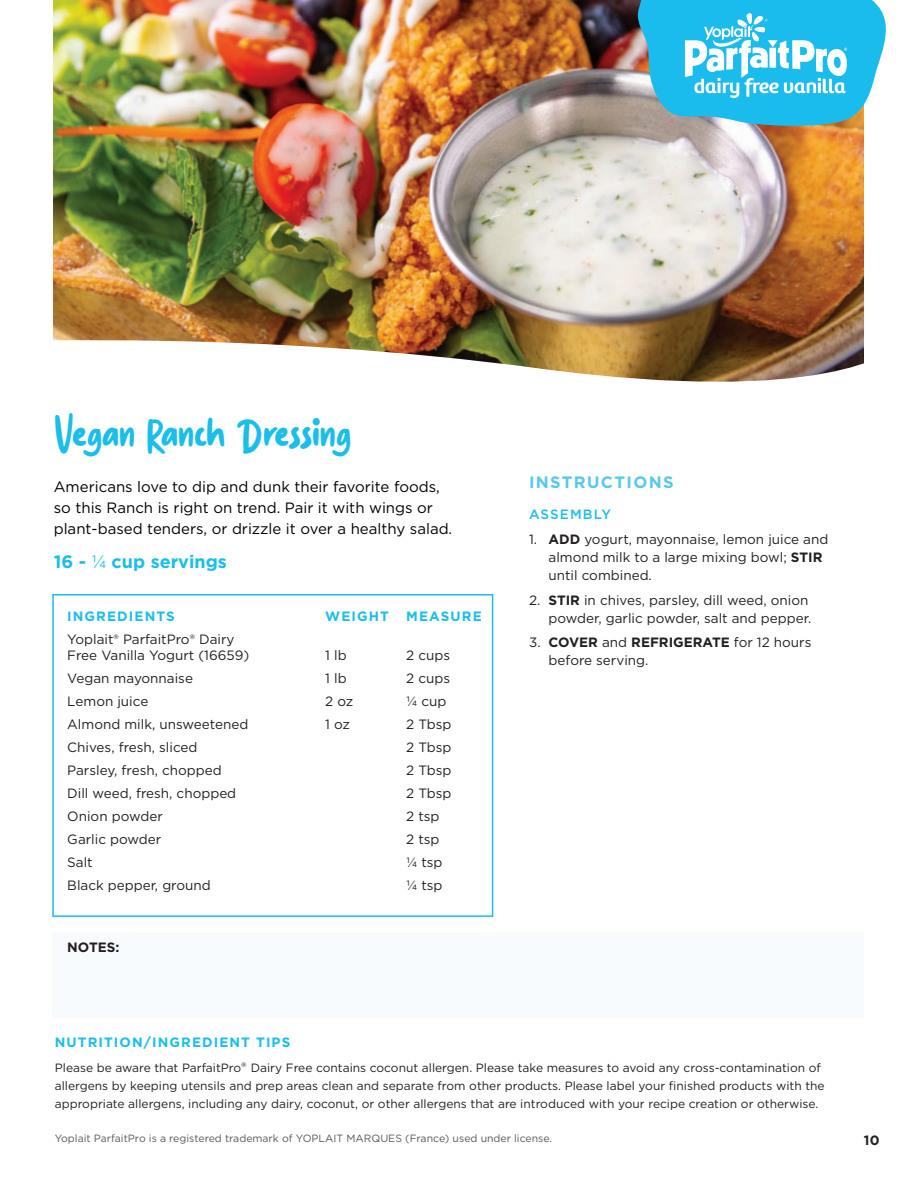
<style>
.page{position:relative;width:918px;height:1188px;background:#fff}
.page>*{position:absolute;margin:0;border:0;box-sizing:border-box;transform-origin:0 0}
.t1{font:43.5px "Slime Yogurt";color:#1bbee8}
.t2{font:700 18px "Gotham";color:#1bbee8}
.t3{font:700 16.5px "Gotham";letter-spacing:.08em;color:#58c9ec}
.t4{font:15px/21px "Gotham";color:#000}
.t5{font:13.5px/18px "Gotham";color:#231f20}
.t6{font:700 13.5px "Gotham";letter-spacing:.08em;color:#1bbee8}
.t7{font:700 13.5px "Gotham";color:#231f20}
.t8{font:500 13.5px "Gotham";letter-spacing:.08em;color:#1bbee8}
.t9{font:12px/18px "Gotham";color:#231f20}
.t10{font:10.5px "Gotham";color:#57585a}
.s1{font-weight:400}
.s2{font-weight:700}
.s3{font-size:13.5px}
</style>
<div class="page">
<div style="left:52px;top:594px;width:441px;height:323px;border:2px solid #1bbee8"></div>
<div style="left:52px;top:932px;width:812px;height:86px;background:#f7fbfd"></div>
<img style="left:54px;top:0;width:810px;height:330px">
<svg style="left:638px;top:0;width:248px;height:126px"></svg>
<img style="left:53px;top:330px;width:811px;height:52px">
<p class="t1" style="left:54px;top:400px;width:299px">Vegan Ranch Dressing</p>
<p class="t4" style="left:54px;top:476px;width:400px">Americans love to dip and dunk their favorite foods, so this Ranch is right on trend. Pair it with wings or plant-based tenders, or drizzle it over a healthy salad.</p>
<p class="t2" style="left:54px;top:550px;width:175px">16 - <span class="s1">¼</span> cup servings</p>
<p class="t6" style="left:67px;top:607px;width:109px">INGREDIENTS</p>
<p class="t6" style="left:325px;top:607px;width:65px">WEIGHT</p>
<p class="t6" style="left:406px;top:607px;width:77px">MEASURE</p>
<p class="t5" style="left:67px;top:631px;width:183px;line-height:16.2px">Yoplait® ParfaitPro® Dairy<br>Free Vanilla Yogurt (16659)</p>
<p class="t5" style="left:325px;top:646px;width:23px">1 lb</p>
<p class="t5" style="left:406px;top:646px;width:45px">2 cups</p>
<p class="t5" style="left:67px;top:669px;width:127px">Vegan mayonnaise</p>
<p class="t5" style="left:325px;top:669px;width:23px">1 lb</p>
<p class="t5" style="left:406px;top:669px;width:45px">2 cups</p>
<p class="t5" style="left:67px;top:692px;width:83px">Lemon juice</p>
<p class="t5" style="left:325px;top:692px;width:30px">2 oz</p>
<p class="t5" style="left:406px;top:692px;width:42px">¼ cup</p>
<p class="t5" style="left:67px;top:715px;width:183px">Almond milk, unsweetened</p>
<p class="t5" style="left:325px;top:715px;width:26px">1 oz</p>
<p class="t5" style="left:406px;top:715px;width:47px">2 Tbsp</p>
<p class="t5" style="left:67px;top:738px;width:132px">Chives, fresh, sliced</p>
<p class="t5" style="left:406px;top:738px;width:47px">2 Tbsp</p>
<p class="t5" style="left:67px;top:761px;width:156px">Parsley, fresh, chopped</p>
<p class="t5" style="left:406px;top:761px;width:47px">2 Tbsp</p>
<p class="t5" style="left:67px;top:784px;width:170px">Dill weed, fresh, chopped</p>
<p class="t5" style="left:406px;top:784px;width:47px">2 Tbsp</p>
<p class="t5" style="left:67px;top:807px;width:97px">Onion powder</p>
<p class="t5" style="left:406px;top:807px;width:35px">2 tsp</p>
<p class="t5" style="left:67px;top:830px;width:95px">Garlic powder</p>
<p class="t5" style="left:406px;top:830px;width:35px">2 tsp</p>
<p class="t5" style="left:67px;top:853px;width:27px">Salt</p>
<p class="t5" style="left:406px;top:853px;width:38px">¼ tsp</p>
<p class="t5" style="left:67px;top:876px;width:145px">Black pepper, ground</p>
<p class="t5" style="left:406px;top:876px;width:38px">¼ tsp</p>
<p class="t7" style="left:67px;top:938px;width:54px">NOTES:</p>
<p class="t3" style="left:529px;top:471px;width:146px">INSTRUCTIONS</p>
<p class="t8" style="left:529px;top:506px;width:83px">ASSEMBLY</p>
<p class="t5" style="left:549px;top:530px;width:281px;text-indent:-19px">1. <span class="s2">ADD</span> yogurt, mayonnaise, lemon juice and almond milk to a large mixing bowl; <span class="s2">STIR </span>until combined.</p>
<p class="t5" style="left:529px;top:591px;width:284px;text-align:right">2. <span class="s2">STIR</span> in chives, parsley, dill weed, onion powder, garlic powder, salt and pepper.</p>
<p class="t5" style="left:549px;top:633px;width:264px;text-indent:-19px">3. <span class="s2">COVER</span> and <span class="s2">REFRIGERATE</span> for 12 hours before serving.</p>
<p class="t6" style="left:55px;top:1034px;width:237px">NUTRITION/INGREDIENT TIPS</p>
<p class="t9" style="left:55px;top:1059px;width:771px">Please be aware that ParfaitPro<span class="s3">®</span> Dairy Free contains coconut allergen. Please take measures to avoid any cross-contamination of allergens by keeping utensils and prep areas clean and separate from other products. Please label your finished products with the appropriate allergens, including any dairy, coconut, or other allergens that are introduced with your recipe creation or otherwise.</p>
<p class="t10" style="left:55px;top:1132px;width:499px">Yoplait ParfaitPro is a registered trademark of YOPLAIT MARQUES (France) used under license.</p>
<p class="t7" style="left:864px;top:1131px;width:17px">10</p>
</div>
